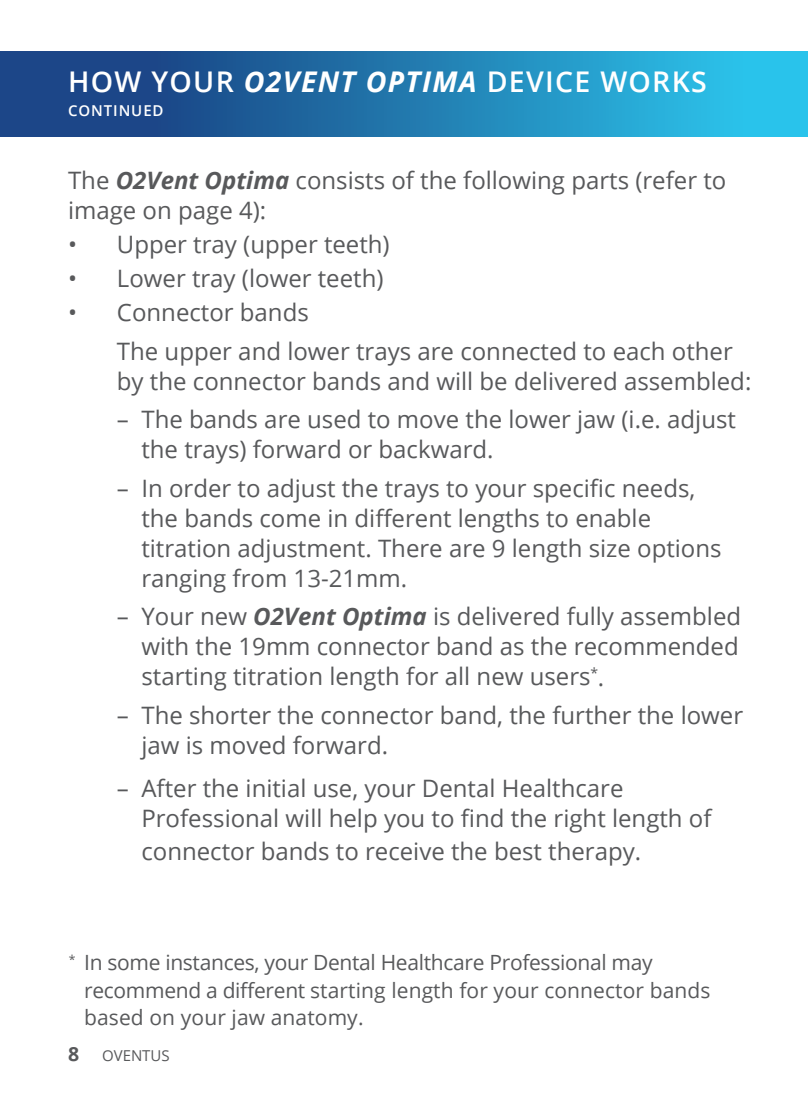
<style>
.page{position:relative;width:808px;height:1106px;background:#fff}
.page>*{position:absolute;margin:0;border:0;box-sizing:border-box;transform-origin:0 0}
.t1{font:600 28.5px "Open Sans";letter-spacing:.045em;color:#fff}
.t2{font:24px/30px "Open Sans";color:#58595b}
.t3{font:21px/27px "Open Sans";letter-spacing:-.015em;color:#58595b}
.t4{font:600 15px "Open Sans";letter-spacing:.06em;color:#fff}
.t5{font:15px "Open Sans";color:#58595b}
.s1{font-weight:700;font-style:italic}
.s2{font-weight:700;font-size:19.5px}
</style>
<div class="page">
<svg style="left:0;top:51px;width:808px;height:85px;background:#217cb1"></svg>
<p class="t1" style="left:68px;top:63px;width:640px">HOW YOUR <span class="s1">O2VENT OPTIMA</span> DEVICE WORKS</p>
<p class="t4" style="left:68px;top:101px;width:97px">CONTINUED</p>
<p class="t2" style="left:68px;top:164px;width:660px">The <span class="s1">O2Vent Optima</span> consists of the following parts (refer to image on page 4):</p>
<p class="t2" style="left:68px;top:228px;width:323px">• Upper tray (upper teeth)</p>
<p class="t2" style="left:68px;top:263px;width:317px">• Lower tray (lower teeth)</p>
<p class="t2" style="left:117px;top:293px;width:617px;line-height:38.4px;text-indent:-49px">• Connector bands<br>The upper and lower trays are connected to each other</p>
<p class="t2" style="left:117px;top:365px;width:636px">by the connector bands and will be delivered assembled:</p>
<p class="t2" style="left:141px;top:404px;width:596px;text-indent:-24px">– The bands are used to move the lower jaw (i.e. adjust the trays) forward or backward.</p>
<p class="t2" style="left:141px;top:472px;width:582px;text-indent:-24px">– In order to adjust the trays to your specific needs, the bands come in different lengths to enable titration adjustment. There are 9 length size options ranging from 13-21mm.</p>
<p class="t2" style="left:141px;top:601px;width:601px;text-align:justify;text-indent:-24px">– Your new <span class="s1">O2Vent Optima</span> is delivered fully assembled with the 19mm connector band as the recommended starting titration length for all new users<sup>*</sup>.</p>
<p class="t2" style="left:141px;top:699px;width:603px;text-indent:-24px">– The shorter the connector band, the further the lower jaw is moved forward.</p>
<p class="t2" style="left:141px;top:772px;width:572px;text-indent:-24px">– After the initial use, your Dental Healthcare<br>Professional will help you to find the right length of</p>
<p class="t2" style="left:141px;top:835px;width:501px">connector bands to receive the best therapy.</p>
<p class="t3" style="left:84px;top:948px;width:628px;text-indent:-15px"><sup>*</sup> In some instances, your Dental Healthcare Professional may recommend a different starting length for your connector bands based on your jaw anatomy.</p>
<p class="t5" style="left:68px;top:1045px;width:103px"><span class="s2">8</span> OVENTUS</p>
</div>
